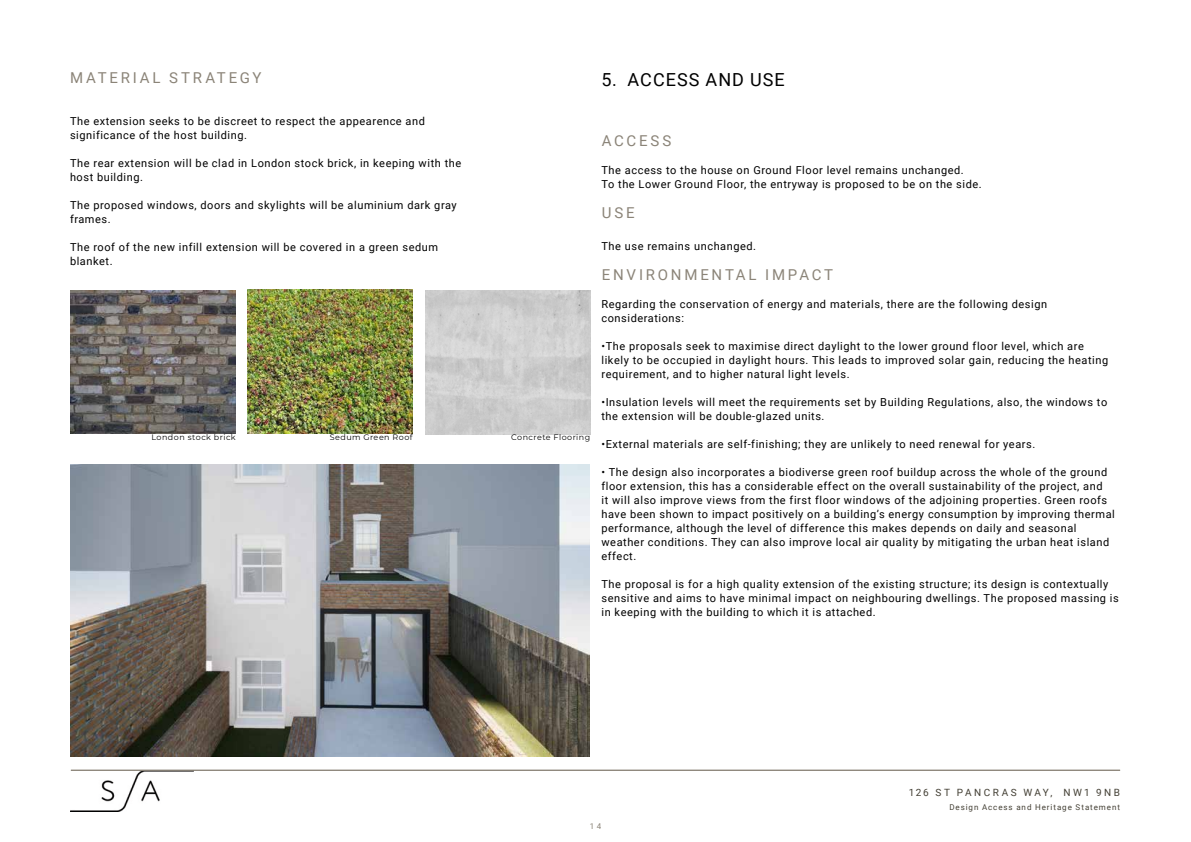
<style>
.page{position:relative;width:1191px;height:842px;background:#fff}
.page>*{position:absolute;margin:0;border:0;box-sizing:border-box;transform-origin:0 0}
.t1{font:18px "Roboto";letter-spacing:.06em;color:#000}
.t2{font:15px "Roboto";letter-spacing:.185em;color:#8b8478}
.t3{font:11px/14px "Roboto";letter-spacing:.05em;color:#000}
.t4{font:10px "Roboto";letter-spacing:.245em;color:#433f34}
.t5{font:8px "Montserrat";letter-spacing:.055em;color:#000}
.t6{font:8px "Roboto";letter-spacing:.115em;color:#433f34}
.t7{font:8px "Roboto";color:#8b8478}
</style>
<div class="page">
<img style="left:71px;top:771px;width:122px;height:41px">
<img style="left:71px;top:290px;width:165px;height:144px">
<img style="left:248px;top:290px;width:164px;height:144px">
<img style="left:425px;top:290px;width:165px;height:144px">
<img style="left:71px;top:465px;width:518px;height:291px">
<hr style="left:71px;top:770px;width:1049px;height:1px;background:#8b8478">
<h2 class="t2" style="left:70px;top:67px;width:193px">MATERIAL STRATEGY</h2>
<p class="t3" style="left:70px;top:114px;width:356px">The extension seeks to be discreet to respect the appearence and significance of the host building.</p>
<p class="t3" style="left:70px;top:156px;width:393px">The rear extension will be clad in London stock brick, in keeping with the host building.</p>
<p class="t3" style="left:70px;top:198px;width:388px">The proposed windows, doors and skylights will be aluminium dark gray frames.</p>
<p class="t3" style="left:70px;top:240px;width:369px">The roof of the new infill extension will be covered in a green sedum blanket.</p>
<p class="t5" style="left:151px;top:431px;width:86px">London stock brick</p>
<p class="t5" style="left:330px;top:431px;width:84px">Sedum Green Roof</p>
<p class="t5" style="left:511px;top:432px;width:81px">Concrete Flooring</p>
<h1 class="t1" style="left:601px;top:67px;width:185px">5. ACCESS AND USE</h1>
<h2 class="t2" style="left:602px;top:130px;width:71px">ACCESS</h2>
<p class="t3" style="left:601px;top:162px;width:382px">The access to the house on Ground Floor level remains unchanged.<br>To the Lower Ground Floor, the entryway is proposed to be on the side.</p>
<h2 class="t2" style="left:602px;top:202px;width:34px">USE</h2>
<p class="t3" style="left:601px;top:238px;width:156px">The use remains unchanged.</p>
<h2 class="t2" style="left:602px;top:264px;width:233px">ENVIRONMENTAL IMPACT</h2>
<p class="t3" style="left:601px;top:296px;width:447px">Regarding the conservation of energy and materials, there are the following design considerations:</p>
<p class="t3" style="left:601px;top:338px;width:508px">•The proposals seek to maximise direct daylight to the lower ground floor level, which are likely to be occupied in daylight hours. This leads to improved solar gain, reducing the heating requirement, and to higher natural light levels.</p>
<p class="t3" style="left:601px;top:394px;width:507px">•Insulation levels will meet the requirements set by Building Regulations, also, the windows to the extension will be double-glazed units.</p>
<p class="t3" style="left:601px;top:436px;width:435px">•External materials are self-finishing; they are unlikely to need renewal for years.</p>
<p class="t3" style="left:601px;top:464px;width:515px">• The design also incorporates a biodiverse green roof buildup across the whole of the ground floor extension, this has a considerable effect on the overall sustainability of the project, and<br>it will also improve views from the first floor windows of the adjoining properties. Green roofs have been shown to impact positively on a building’s energy consumption by improving thermal performance, although the level of difference this makes depends on daily and seasonal weather conditions. They can also improve local air quality by mitigating the urban heat island effect.</p>
<p class="t3" style="left:601px;top:576px;width:519px">The proposal is for a high quality extension of the existing structure; its design is contextually sensitive and aims to have minimal impact on neighbouring dwellings. The proposed massing is in keeping with the building to which it is attached.</p>
<p class="t4" style="left:908px;top:786px;width:213px">126 ST PANCRAS WAY, NW1 9NB</p>
<p class="t6" style="left:949px;top:801px;width:172px">Design Access and Heritage Statement</p>
<p class="t7" style="left:590px;top:820px;width:13px">1 4</p>
</div>
